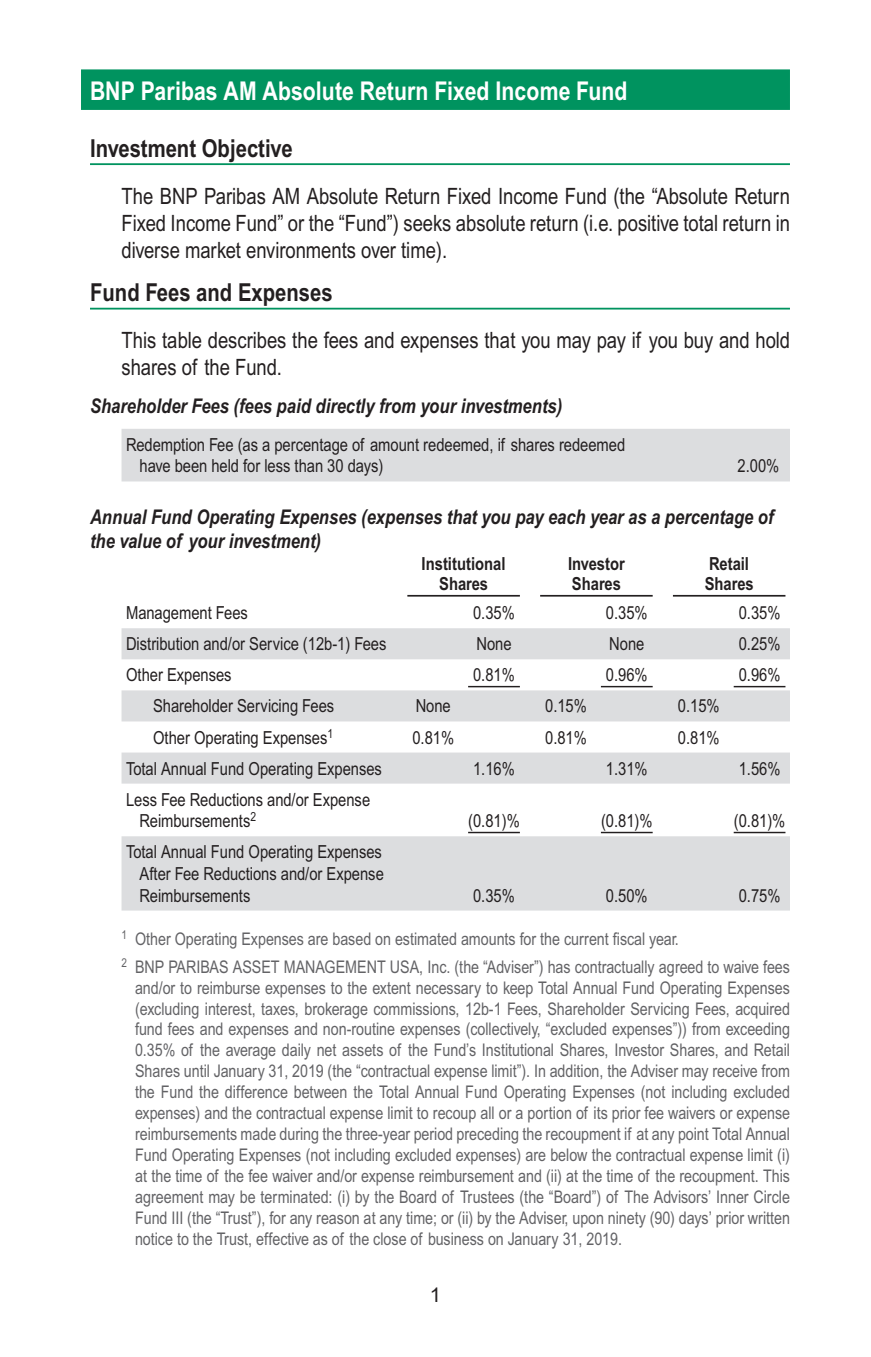
<style>
.page{position:relative;width:871px;height:1357px;background:#fff}
.page>*{position:absolute;margin:0;border:0;box-sizing:border-box;transform-origin:0 0}
.t1{font:700 25.88px "Arial Narrow MT Std";color:#fff}
.t2{font:700 24.75px "Arial Narrow MT Std";color:#231f20}
.t3{font:22.5px/27px "Arial Narrow MT Std";color:#231f20;text-align:justify}
.FFE{font:italic 700 20.25px/24.3px "Arial Narrow MT Std";color:#231f20}
.t4{font:20.25px "Arial";color:#231f20}
.Left_Table_text{font:18px/21.6px "Arial Narrow MT Std";color:#231f20}
.Right_Table_Text{font:18px "Arial Narrow MT Std";color:#231f20}
.Indent_Left_Table{font:18px "Arial Narrow MT Std";color:#231f20}
.Right_Table_Header{font:700 18px/20.2px "Arial Narrow MT Std";color:#231f20}
.FFE_Single{font:18px "Arial Narrow MT Std";color:#231f20}
.Footnote{font:17.55px/20.9px "Arial Narrow MT Std";color:#636366;text-align:justify}
</style>
<div class="page">
<div style="left:81px;top:69px;width:709px;height:41px;background:#00935f"></div>
<hr style="left:90px;top:163px;width:700px;height:2px;background:#00935f">
<hr style="left:90px;top:308px;width:700px;height:1px;background:#00935f">
<div style="left:122px;top:429px;width:668px;height:52px;background:#dcdddf"></div>
<svg style="left:122px;top:628px;width:668px;height:282px;fill:#dcdddf"></svg>
<hr style="left:407px;top:595px;width:113px;height:2px;background:#231f20">
<hr style="left:540px;top:595px;width:112px;height:2px;background:#231f20">
<hr style="left:673px;top:595px;width:112px;height:2px;background:#231f20">
<hr style="left:468px;top:686px;width:52px;height:1px;background:#231f20">
<hr style="left:601px;top:686px;width:51px;height:1px;background:#231f20">
<hr style="left:734px;top:686px;width:51px;height:1px;background:#231f20">
<hr style="left:468px;top:832px;width:52px;height:1px;background:#231f20">
<hr style="left:601px;top:832px;width:51px;height:1px;background:#231f20">
<hr style="left:734px;top:832px;width:51px;height:1px;background:#231f20">
<h1 class="t1" style="left:90px;top:75px;width:539px">BNP Paribas AM Absolute Return Fixed Income Fund</h1>
<h2 class="t2" style="left:90px;top:133px;width:204px">Investment Objective</h2>
<p class="t3" style="left:122px;top:182px;width:670px">The BNP Paribas AM Absolute Return Fixed Income Fund (the “Absolute Return Fixed Income Fund” or the “Fund”) seeks absolute return (i.e. positive total return in diverse market environments over time).</p>
<h2 class="t2" style="left:90px;top:277px;width:244px">Fund Fees and Expenses</h2>
<p class="t3" style="left:122px;top:326px;width:670px">This table describes the fees and expenses that you may pay if you buy and hold shares of the Fund.</p>
<p class="FFE" style="left:90px;top:393px;width:474px">Shareholder Fees (fees paid directly from your investments)</p>
<p class="Left_Table_text" style="left:140px;top:433px;width:487px;text-indent:-14px">Redemption Fee (as a percentage of amount redeemed, if shares redeemed have been held for less than 30 days)</p>
<p class="Right_Table_Text" style="left:737px;top:456px;width:43px">2.00%</p>
<p class="FFE" style="left:90px;top:504px;width:685px">Annual Fund Operating Expenses (expenses that you pay each year as a percentage of the value of your investment)</p>
<p class="Right_Table_Header" style="left:422px;top:553px;width:85px;text-align:center">Institutional<br>Shares</p>
<p class="Right_Table_Header" style="left:568px;top:553px;width:58px">Investor<br>Shares</p>
<p class="Right_Table_Header" style="left:705px;top:553px;width:50px">Retail<br>Shares</p>
<p class="Left_Table_text" style="left:126px;top:602px;width:123px">Management Fees</p>
<p class="Right_Table_Text" style="left:473px;top:602px;width:43px">0.35%</p>
<p class="Right_Table_Text" style="left:606px;top:602px;width:43px">0.35%</p>
<p class="Right_Table_Text" style="left:739px;top:602px;width:43px">0.35%</p>
<p class="Left_Table_text" style="left:126px;top:633px;width:262px">Distribution and/or Service (12b-1) Fees</p>
<p class="Right_Table_Text" style="left:476px;top:633px;width:37px">None</p>
<p class="Right_Table_Text" style="left:609px;top:633px;width:37px">None</p>
<p class="Right_Table_Text" style="left:739px;top:633px;width:43px">0.25%</p>
<p class="Left_Table_text" style="left:126px;top:664px;width:107px">Other Expenses</p>
<p class="FFE_Single" style="left:473px;top:664px;width:43px">0.81%</p>
<p class="FFE_Single" style="left:606px;top:664px;width:43px">0.96%</p>
<p class="FFE_Single" style="left:739px;top:664px;width:43px">0.96%</p>
<p class="Indent_Left_Table" style="left:153px;top:695px;width:183px">Shareholder Servicing Fees</p>
<p class="Right_Table_Text" style="left:416px;top:695px;width:37px">None</p>
<p class="Right_Table_Text" style="left:545px;top:695px;width:43px">0.15%</p>
<p class="Right_Table_Text" style="left:678px;top:695px;width:43px">0.15%</p>
<p class="Indent_Left_Table" style="left:153px;top:727px;width:182px">Other Operating Expenses<sup>1</sup></p>
<p class="Right_Table_Text" style="left:412px;top:727px;width:43px">0.81%</p>
<p class="Right_Table_Text" style="left:545px;top:727px;width:43px">0.81%</p>
<p class="Right_Table_Text" style="left:678px;top:727px;width:43px">0.81%</p>
<p class="Left_Table_text" style="left:126px;top:757px;width:257px">Total Annual Fund Operating Expenses</p>
<p class="Right_Table_Text" style="left:473px;top:758px;width:43px">1.16%</p>
<p class="Right_Table_Text" style="left:606px;top:758px;width:43px">1.31%</p>
<p class="Right_Table_Text" style="left:739px;top:758px;width:43px">1.56%</p>
<p class="Left_Table_text" style="left:140px;top:788px;width:232px;text-indent:-14px">Less Fee Reductions and/or Expense<br>Reimbursements<sup>2</sup></p>
<p class="FFE_Single" style="left:468px;top:810px;width:53px">(0.81)%</p>
<p class="FFE_Single" style="left:601px;top:810px;width:53px">(0.81)%</p>
<p class="FFE_Single" style="left:734px;top:810px;width:53px">(0.81)%</p>
<p class="Left_Table_text" style="left:140px;top:841px;width:246px;text-align:justify;text-indent:-14px">Total Annual Fund Operating Expenses After Fee Reductions and/or Expense Reimbursements</p>
<p class="Right_Table_Text" style="left:473px;top:885px;width:43px">0.35%</p>
<p class="Right_Table_Text" style="left:606px;top:885px;width:43px">0.50%</p>
<p class="Right_Table_Text" style="left:739px;top:885px;width:43px">0.75%</p>
<p class="Footnote" style="left:122px;top:928px;width:556px"><sup>1</sup> Other Operating Expenses are based on estimated amounts for the current fiscal year.</p>
<p class="Footnote" style="left:135px;top:956px;width:656px;text-indent:-14px"><sup>2</sup> BNP PARIBAS ASSET MANAGEMENT USA, Inc. (the “Adviser”) has contractually agreed to waive fees and/or to reimburse expenses to the extent necessary to keep Total Annual Fund Operating Expenses (excluding interest, taxes, brokerage commissions, 12b-1 Fees, Shareholder Servicing Fees, acquired fund fees and expenses and non-routine expenses (collectively, “excluded expenses”)) from exceeding 0.35% of the average daily net assets of the Fund’s Institutional Shares, Investor Shares, and Retail Shares until January 31, 2019 (the “contractual expense limit”). In addition, the Adviser may receive from the Fund the difference between the Total Annual Fund Operating Expenses (not including excluded expenses) and the contractual expense limit to recoup all or a portion of its prior fee waivers or expense reimbursements made during the three-year period preceding the recoupment if at any point Total Annual Fund Operating Expenses (not including excluded expenses) are below the contractual expense limit (i) at the time of the fee waiver and/or expense reimbursement and (ii) at the time of the recoupment. This agreement may be terminated: (i) by the Board of Trustees (the “Board”) of The Advisors’ Inner Circle Fund III (the “Trust”), for any reason at any time; or (ii) by the Adviser, upon ninety (90) days’ prior written notice to the Trust, effective as of the close of business on January 31, 2019.</p>
<p class="t4" style="left:430px;top:1281px;width:13px">1</p>
</div>
